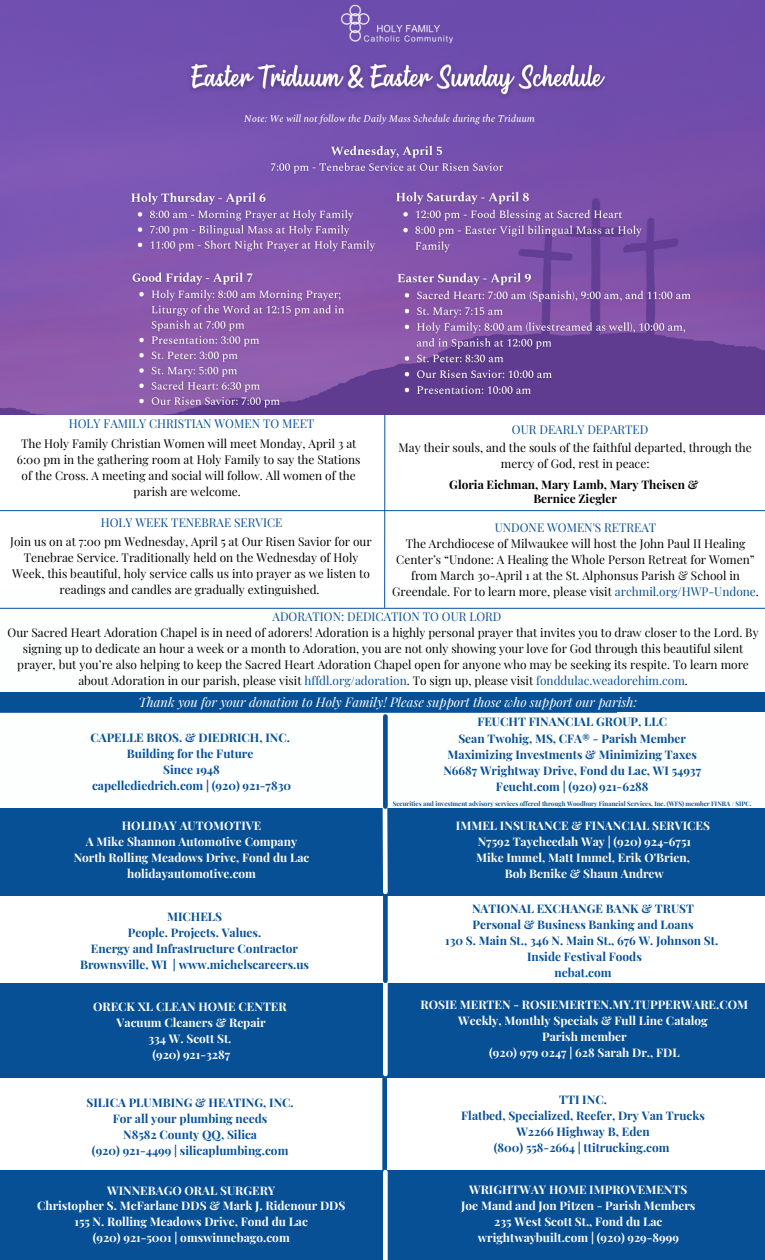
<style>
.page{position:relative;width:765px;height:1260px;background:#fff}
.page>*{position:absolute;margin:0;border:0;box-sizing:border-box;transform-origin:0 0}
.t1{font:italic 13px "Playfair Display";color:#fff}
.t2{font:11.88px/16px "Playfair Display";color:#000;text-align:center}
.t3{font:700 11.88px/16px "Playfair Display";color:#075096;text-align:center}
.t4{font:700 11.88px/16px "Playfair Display";color:#fff;text-align:center}
.t5{font:11.88px "Playfair Display";color:#075096}
.t6{font:700 11.88px/14px "Playfair Display";color:#000;text-align:center}
.t7{font:700 6.25px "Playfair Display";color:#075096}
.s1{color:#075096}
</style>
<div class="page">
<div style="left:0;top:692px;width:765px;height:204px;background:#075096"></div>
<svg style="left:380px;top:807px;width:10px;height:87px"></svg>
<div style="left:0;top:983px;width:765px;height:95px;background:#075096"></div>
<div style="left:0;top:713px;width:696px;height:94px;background:#fdfefe"></div>
<div style="left:0;top:1170px;width:765px;height:90px;background:#075096"></div>
<div style="left:382px;top:1069px;width:5px;height:104px;background:#075096"></div>
<div style="left:383px;top:970px;width:5px;height:104px;background:#fdfefe"></div>
<div style="left:383px;top:896px;width:5px;height:85px;background:#075096"></div>
<div style="left:383px;top:1172px;width:5px;height:88px;background:#fdfefe"></div>
<div style="left:383px;top:717px;width:5px;height:90px;background:#075096"></div>
<div style="left:617px;top:713px;width:148px;height:94px;background:#fdfefe"></div>
<hr style="left:0;top:510px;width:765px;height:1px;background:#075096">
<hr style="left:0;top:608px;width:765px;height:1px;background:#075096">
<hr style="left:384px;top:412px;width:1px;height:196px;background:#075096">
<img style="left:0;top:0;width:765px;height:414px">
<p class="t5" style="left:69px;top:415px;width:247px">HOLY FAMILY CHRISTIAN WOMEN TO MEET</p>
<p class="t2" style="left:17px;top:435px;width:345px">The Holy Family Christian Women will meet Monday, April 3 at 6:00 pm in the gathering room at Holy Family to say the Stations of the Cross. A meeting and social will follow. All women of the parish are welcome.</p>
<p class="t5" style="left:101px;top:514px;width:183px">HOLY WEEK TENEBRAE SERVICE</p>
<p class="t2" style="left:10px;top:533px;width:363px">Join us on at 7:00 pm Wednesday, April 5 at Our Risen Savior for our Tenebrae Service. Traditionally held on the Wednesday of Holy Week, this beautiful, holy service calls us into prayer as we listen to readings and candles are gradually extinguished.</p>
<p class="t5" style="left:512px;top:421px;width:138px">OUR DEARLY DEPARTED</p>
<p class="t2" style="left:399px;top:439px;width:355px">May their souls, and the souls of the faithful departed, through the mercy of God, rest in peace:</p>
<p class="t6" style="left:449px;top:477px;width:251px">Gloria Eichman, Mary Lamb, Mary Theisen &amp;<br>Bernice Ziegler</p>
<p class="t5" style="left:495px;top:519px;width:163px">UNDONE WOMEN'S RETREAT</p>
<p class="t2" style="left:392px;top:535px;width:368px">The Archdiocese of Milwaukee will host the John Paul II Healing Center’s “Undone: A Healing the Whole Person Retreat for Women” from March 30-April 1 at the St. Alphonsus Parish &amp; School in Greendale. For to learn more, please visit <span class="s1">archmil.org/HWP-Undone</span>.</p>
<p class="t5" style="left:273px;top:608px;width:230px">ADORATION: DEDICATION TO OUR LORD</p>
<p class="t2" style="left:8px;top:624px;width:753px">Our Sacred Heart Adoration Chapel is in need of adorers! Adoration is a highly personal prayer that invites you to draw closer to the Lord. By signing up to dedicate an hour a week or a month to Adoration, you are not only showing your love for God through this beautiful silent prayer, but you’re also helping to keep the Sacred Heart Adoration Chapel open for anyone who may be seeking its respite. To learn more about Adoration in our parish, please visit <span class="s1">hffdl.org/adoration</span>. To sign up, please visit <span class="s1">fonddulac.weadorehim.com</span>.</p>
<p class="t1" style="left:138px;top:693px;width:500px">Thank you for your donation to Holy Family! Please support those who support our parish:</p>
<p class="t3" style="left:90px;top:729px;width:202px">CAPELLE BROS. &amp; DIEDRICH, INC.<br>Building for the Future<br>Since 1948<br>capellediedrich.com | (920) 921-7830</p>
<p class="t3" style="left:443px;top:713px;width:259px">FEUCHT FINANCIAL GROUP, LLC<br>Sean Twohig, MS, CFA® - Parish Member Maximizing Investments &amp; Minimizing Taxes N6687 Wrightway Drive, Fond du Lac, WI 54937<br>Feucht.com | (920) 921-6288</p>
<p class="t7" style="left:393px;top:799px;width:360px">Securities and investment advisory services offered through Woodbury Financial Services, Inc. (WFS) member FINRA / SIPC.</p>
<p class="t4" style="left:74px;top:817px;width:237px">HOLIDAY AUTOMOTIVE<br>A Mike Shannon Automotive Company<br>North Rolling Meadows Drive, Fond du Lac holidayautomotive.com</p>
<p class="t4" style="left:456px;top:817px;width:256px">IMMEL INSURANCE &amp; FINANCIAL SERVICES N7592 Taycheedah Way | (920) 924-6751<br>Mike Immel, Matt Immel, Erik O'Brien,<br>Bob Benike &amp; Shaun Andrew</p>
<p class="t3" style="left:80px;top:908px;width:231px">MICHELS<br>People. Projects. Values.<br>Energy and Infrastructure Contractor<br>Brownsville, WI | www.michelscareers.us</p>
<p class="t4" style="left:93px;top:998px;width:195px">ORECK XL CLEAN HOME CENTER<br>Vacuum Cleaners &amp; Repair<br>334 W. Scott St.<br>(920) 921-3287</p>
<p class="t3" style="left:87px;top:1094px;width:209px">SILICA PLUMBING &amp; HEATING, INC.<br>For all your plumbing needs<br>N8582 County QQ, Silica<br>(920) 921-4499 | silicaplumbing.com</p>
<p class="t4" style="left:37px;top:1182px;width:310px">WINNEBAGO ORAL SURGERY<br>Christopher S. McFarlane DDS &amp; Mark J. Ridenour DDS 155 N. Rolling Meadows Drive, Fond du Lac<br>(920) 921-5001 | omswinnebago.com</p>
<p class="t3" style="left:445px;top:900px;width:275px">NATIONAL EXCHANGE BANK &amp; TRUST<br>Personal &amp; Business Banking and Loans<br>130 S. Main St., 346 N. Main St., 676 W. Johnson St.<br>Inside Festival Foods<br>nebat.com</p>
<p class="t4" style="left:421px;top:996px;width:329px">ROSIE MERTEN - ROSIEMERTEN.MY.TUPPERWARE.COM Weekly, Monthly Specials &amp; Full Line Catalog<br>Parish member<br>(920) 979 0247 | 628 Sarah Dr., FDL</p>
<p class="t3" style="left:461px;top:1091px;width:245px">TTI INC.<br>Flatbed, Specialized, Reefer, Dry Van Trucks<br>W2266 Highway B, Eden<br>(800) 558-2664 | ttitrucking.com</p>
<p class="t4" style="left:461px;top:1181px;width:236px">WRIGHTWAY HOME IMPROVEMENTS Joe Mand and Jon Pitzen - Parish Members 235 West Scott St., Fond du Lac wrightwaybuilt.com | (920) 929-8999</p>
</div>
